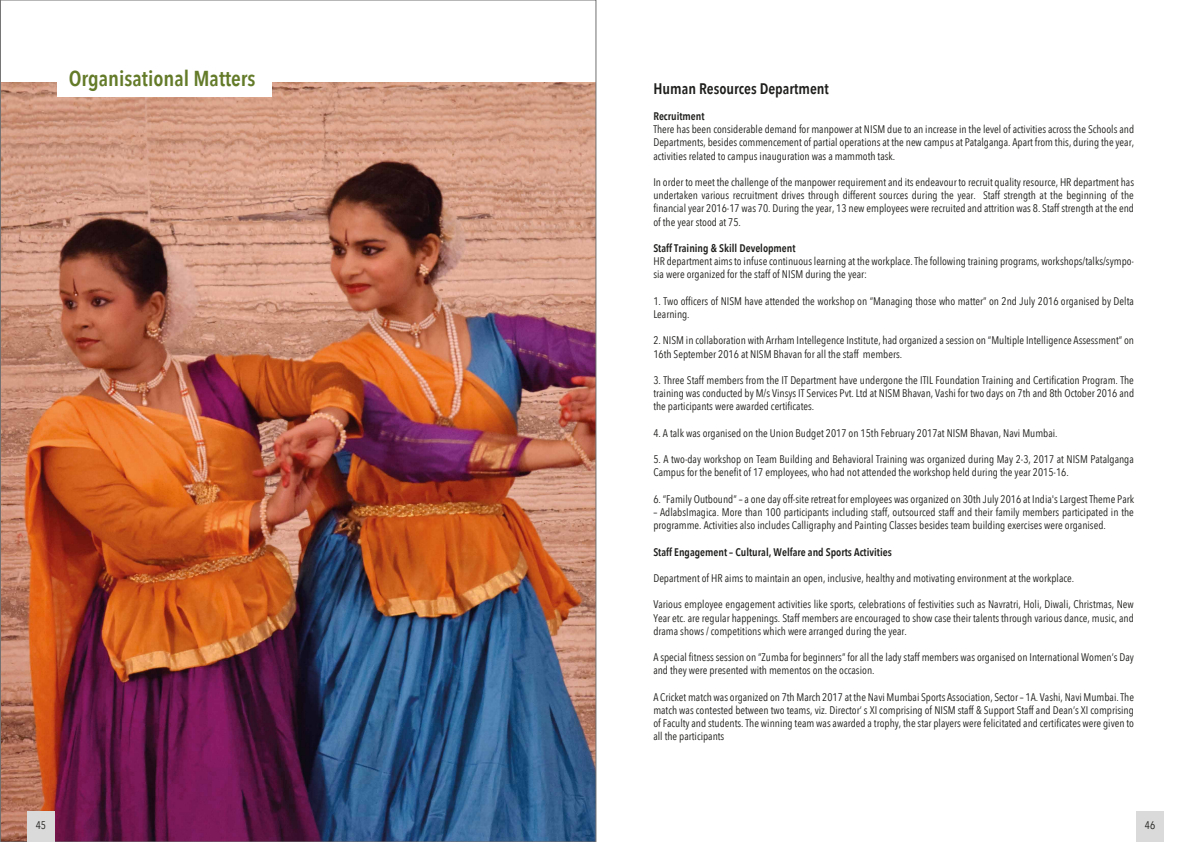
<style>
.page{position:relative;width:1191px;height:842px;background:#fff}
.page>*{position:absolute;margin:0;border:0;box-sizing:border-box;transform-origin:0 0}
.t1{font:600 21.6px "Avenir Next Condensed";color:#647b29}
.t2{font:600 15.3px "Avenir Next Condensed";color:#1e1e1c}
.t3{font:11px/13.2px "Avenir Next Condensed";color:#1e1e1c}
.t4{font:600 11px "Avenir Next Condensed";color:#1e1e1c}
</style>
<div class="page">
<img style="left:2px;top:82px;width:592px;height:758px">
<div style="left:58px;top:56px;width:214px;height:41px;background:#fff"></div>
<div style="left:27px;top:811px;width:27px;height:31px;background:#dadada"></div>
<div style="left:1136px;top:811px;width:27px;height:31px;background:#dadada"></div>
<h1 class="t1" style="left:69px;top:60px;width:188px">Organisational Matters</h1>
<h2 class="t2" style="left:653px;top:75px;width:177px">Human Resources Department</h2>
<p class="t4" style="left:653px;top:107px;width:53px">Recruitment</p>
<p class="t3" style="left:653px;top:122px;width:482px;text-align:justify">There has been considerable demand for manpower at NISM due to an increase in the level of activities across the Schools and Departments, besides commencement of partial operations at the new campus at Patalganga. Apart from this, during the year, activities related to campus inauguration was a mammoth task.</p>
<p class="t3" style="left:653px;top:175px;width:482px;text-align:justify">In order to meet the challenge of the manpower requirement and its endeavour to recruit quality resource, HR department has undertaken various recruitment drives through different sources during the year. Staff strength at the beginning of the financial year 2016-17 was 70. During the year, 13 new employees were recruited and attrition was 8. Staff strength at the end of the year stood at 75.</p>
<p class="t4" style="left:653px;top:239px;width:144px">Staff Training &amp; Skill Development</p>
<p class="t3" style="left:653px;top:254px;width:482px">HR department aims to infuse continuous learning at the workplace. The following training programs, workshops/talks/sympo&shy;sia were organized for the staff of NISM during the year:</p>
<p class="t3" style="left:653px;top:294px;width:482px">1. Two officers of NISM have attended the workshop on “Managing those who matter” on 2nd July 2016 organised by Delta<br>Learning.</p>
<p class="t3" style="left:653px;top:333px;width:482px">2. NISM in collaboration with Arrham Intellegence Institute, had organized a session on “Multiple Intelligence Assessment” on<br>16th September 2016 at NISM Bhavan for all the staff members.</p>
<p class="t3" style="left:653px;top:373px;width:482px;text-align:justify">3. Three Staff members from the IT Department have undergone the ITIL Foundation Training and Certification Program. The training was conducted by M/s Vinsys IT Services Pvt. Ltd at NISM Bhavan, Vashi for two days on 7th and 8th October 2016 and the participants were awarded certificates.</p>
<p class="t3" style="left:653px;top:426px;width:406px">4. A talk was organised on the Union Budget 2017 on 15th February 2017at NISM Bhavan, Navi Mumbai.</p>
<p class="t3" style="left:653px;top:452px;width:482px">5. A two-day workshop on Team Building and Behavioral Training was organized during May 2-3, 2017 at NISM Patalganga<br>Campus for the benefit of 17 employees, who had not attended the workshop held during the year 2015-16.</p>
<p class="t3" style="left:653px;top:492px;width:482px">6. “Family Outbound” – a one day off-site retreat for employees was organized on 30th July 2016 at India's Largest Theme Park</p>
<p class="t3" style="left:653px;top:505px;width:482px">– AdlabsImagica. More than 100 participants including staff, outsourced staff and their family members participated in the programme. Activities also includes Calligraphy and Painting Classes besides team building exercises were organised.</p>
<p class="t4" style="left:653px;top:542px;width:240px">Staff Engagement – Cultural, Welfare and Sports Activities</p>
<p class="t3" style="left:653px;top:571px;width:422px">Department of HR aims to maintain an open, inclusive, healthy and motivating environment at the workplace.</p>
<p class="t3" style="left:653px;top:597px;width:482px;text-align:justify">Various employee engagement activities like sports, celebrations of festivities such as Navratri, Holi, Diwali, Christmas, New Year etc. are regular happenings. Staff members are encouraged to show case their talents through various dance, music, and drama shows / competitions which were arranged during the year.</p>
<p class="t3" style="left:653px;top:650px;width:482px">A special fitness session on “Zumba for beginners” for all the lady staff members was organised on International Women’s Day and they were presented with mementos on the occasion.</p>
<p class="t3" style="left:653px;top:690px;width:482px;text-align:justify">A Cricket match was organized on 7th March 2017 at the Navi Mumbai Sports Association, Sector– 1A. Vashi, Navi Mumbai.The match was contested between two teams, viz. Director’ s XI comprising of NISM staff &amp; Support Staff and Dean’s XI comprising of Faculty and students. The winning team was awarded a trophy, the star players were felicitated and certificates were given to all the participants</p>
<p class="t3" style="left:36px;top:818px;width:12px">45</p>
<p class="t3" style="left:1145px;top:818px;width:12px">46</p>
</div>
